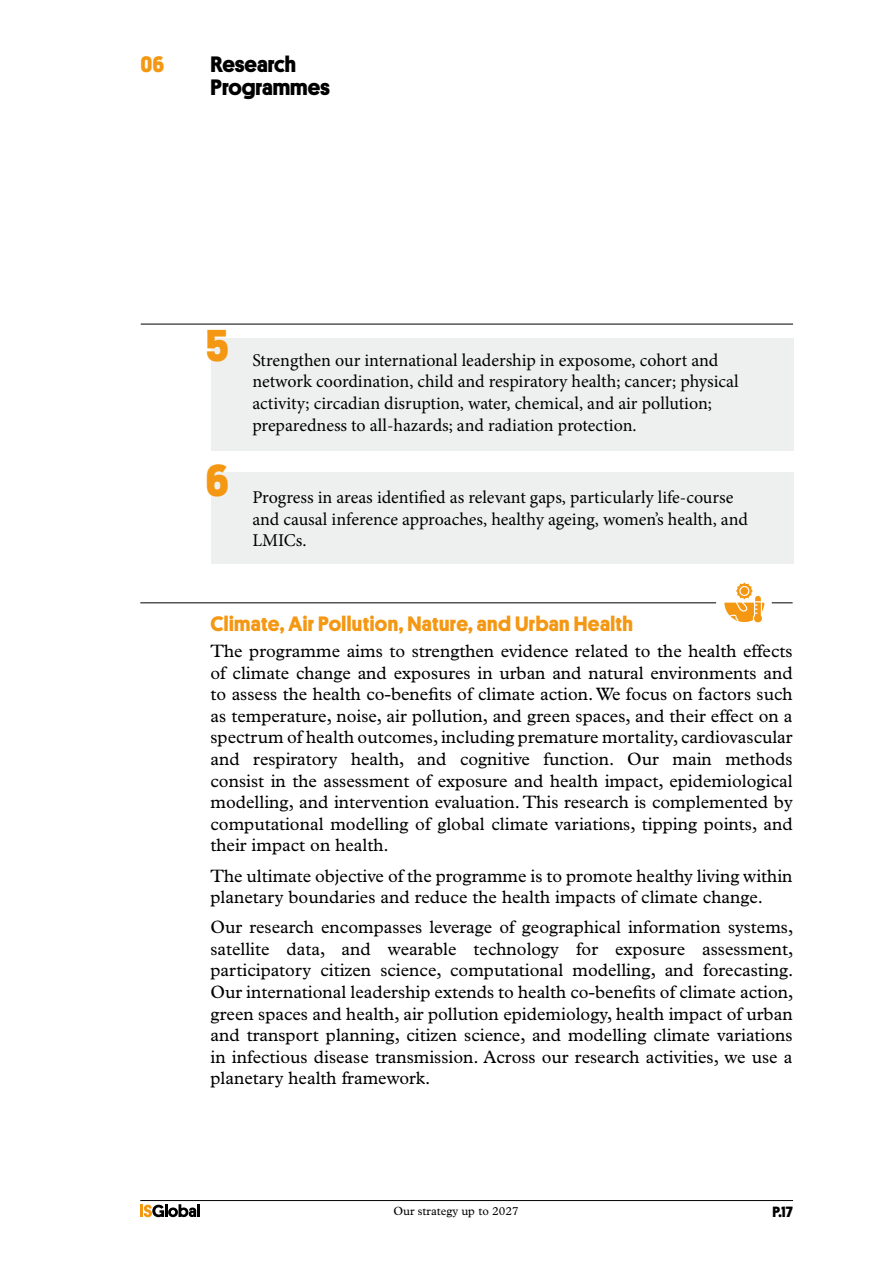
<style>
.page{position:relative;width:893px;height:1263px;background:#fff}
.page>*{position:absolute;margin:0;border:0;box-sizing:border-box;transform-origin:0 0}
.t1{font:700 45px "Platform";color:#f49712}
._1_titulares{font:700 22.5px/22.5px "Platform";color:#000}
._0_num_titulares{font:700 22.5px "Platform";color:#f49712}
.t2{font:700 21px "Platform";letter-spacing:.02em;color:#f49712}
.t3{font:18px/21.6px "Plantin";color:#000;text-align:justify}
.t4{font:18px/21.6px "Minion Pro";color:#000}
.t5{font:700 15px "Platform";color:#000}
.t6{font:12px "Plantin";color:#000}
</style>
<div class="page">
<hr style="left:140px;top:1200px;width:653px;height:1px;background:#000">
<svg style="left:140px;top:1204px;width:60px;height:13px"></svg>
<hr style="left:140px;top:603px;width:653px;height:1px;background:#000">
<div style="left:716px;top:576px;width:56px;height:56px;background:#fff;border-radius:50%"></div>
<hr style="left:141px;top:324px;width:652px;height:1px;background:#000">
<div style="left:211px;top:473px;width:582px;height:91px;background:#eef0f0"></div>
<div style="left:211px;top:338px;width:582px;height:112px;background:#eef0f0"></div>
<svg style="left:724px;top:582px;width:40px;height:41px"></svg>
<p class="_0_num_titulares" style="left:141px;top:48px;width:25px">06</p>
<p class="_1_titulares" style="left:211px;top:52px;width:121px">Research<br>Programmes</p>
<p class="t1" style="left:205px;top:313px;width:25px">5</p>
<p class="t1" style="left:205px;top:448px;width:25px">6</p>
<p class="t4" style="left:252px;top:349px;width:488px">Strengthen our international leadership in exposome, cohort and network coordination, child and respiratory health; cancer; physical activity; circadian disruption, water, chemical, and air pollution; preparedness to all-hazards; and radiation protection.</p>
<p class="t4" style="left:252px;top:486px;width:497px">Progress in areas identified as relevant gaps, particularly life-course and causal inference approaches, healthy ageing, women’s health, and<br>LMICs.</p>
<p class="t2" style="left:210px;top:608px;width:424px">Climate, Air Pollution, Nature, and Urban Health</p>
<p class="t3" style="left:210px;top:640px;width:584px">The programme aims to strengthen evidence related to the health effects of climate change and exposures in urban and natural environments and to assess the health co-benefits of climate action. We focus on factors such as temperature, noise, air pollution, and green spaces, and their effect on a spectrum of health outcomes, including premature mortality, cardiovascular and respiratory health, and cognitive function. Our main methods consist in the assessment of exposure and health impact, epidemiological modelling, and intervention evaluation. This research is complemented by computational modelling of global climate variations, tipping points, and their impact on health.</p>
<p class="t3" style="left:210px;top:864px;width:584px">The ultimate objective of the programme is to promote healthy living within planetary boundaries and reduce the health impacts of climate change.</p>
<p class="t3" style="left:210px;top:916px;width:584px">Our research encompasses leverage of geographical information systems, satellite data, and wearable technology for exposure assessment, participatory citizen science, computational modelling, and forecasting.<br>Our international leadership extends to health co-benefits of climate action, green spaces and health, air pollution epidemiology, health impact of urban and transport planning, citizen science, and modelling climate variations in infectious disease transmission. Across our research activities, we use a planetary health framework.</p>
<p class="t6" style="left:393px;top:1204px;width:127px">Our strategy up to 2027</p>
<p class="t5" style="left:773px;top:1201px;width:22px">P.17</p>
</div>
